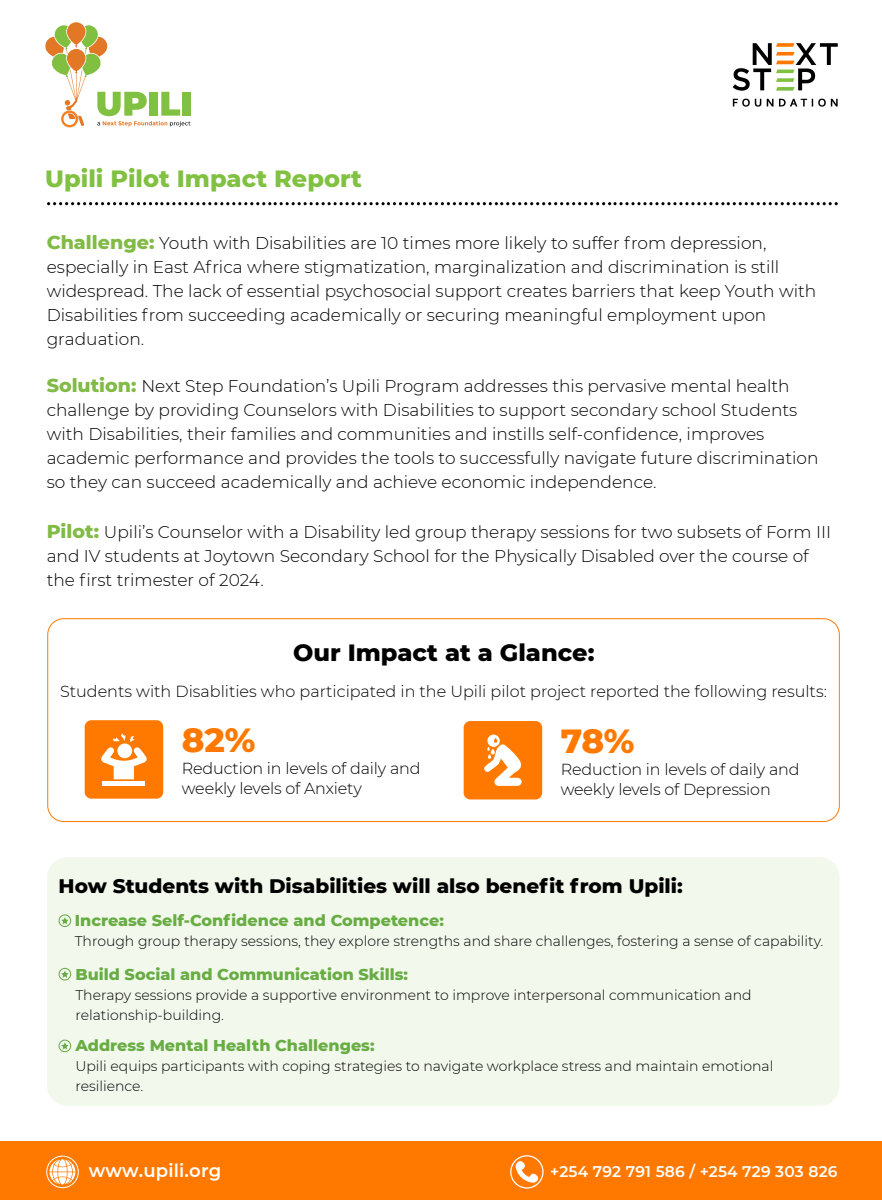
<style>
.page{position:relative;width:882px;height:1200px;background:#fff}
.page>*{position:absolute;margin:0;border:0;box-sizing:border-box;transform-origin:0 0}
.t1{font:800 34.15px "Montserrat";color:#ff7900}
.t2{font:800 24px "Montserrat";color:#81c142}
.t3{font:800 24px "Montserrat";color:#000}
.t4{font:800 20px "Montserrat";color:#000}
.t5{font:600 18px "Montserrat";letter-spacing:.01em;color:#fff}
.t6{font:300 17px/24px "Montserrat";color:#000}
.t7{font:800 16px "Montserrat";color:#68ad44}
.t8{font:300 16px "Montserrat";color:#000}
.t9{font:300 15.95px/19.8px "Montserrat";letter-spacing:-.01em;color:#000}
.t10{font:600 15.45px "Montserrat";letter-spacing:.01em;color:#fff}
.t11{font:300 14px/20px "Montserrat";color:#000}
.s1{font-weight:800;font-size:19px;color:#81bb46}
</style>
<div class="page">
<div style="left:0;top:1142px;width:881px;height:58px;background:#ff7900"></div>
<svg style="left:732px;top:43px;width:105px;height:48px"></svg>
<svg style="left:732px;top:99px;width:105px;height:8px"></svg>
<svg style="left:47px;top:202px;width:790px;height:3px"></svg>
<div style="left:510px;top:1155px;width:33px;height:34px;border:1px solid #fff;border-radius:50%"></div>
<svg style="left:515px;top:1161px;width:23px;height:22px"></svg>
<svg style="left:49px;top:1159px;width:26px;height:26px"></svg>
<div style="left:46px;top:1156px;width:32px;height:32px;border:1px solid #fff;border-radius:50%"></div>
<svg style="left:45px;top:22px;width:145px;height:105px"></svg>
<div style="left:47px;top:618px;width:792px;height:204px;border:1px solid #ff7900;border-radius:16px"></div>
<div style="left:47px;top:857px;width:792px;height:249px;background:#f2f8ec;border-radius:20px"></div>
<svg style="left:59px;top:914px;width:12px;height:13px"></svg>
<svg style="left:59px;top:968px;width:12px;height:13px"></svg>
<svg style="left:59px;top:1040px;width:12px;height:12px"></svg>
<div style="left:463px;top:721px;width:79px;height:78px;background:#ff7900;border-radius:7px"></div>
<svg style="left:484px;top:735px;width:38px;height:51px"></svg>
<div style="left:85px;top:720px;width:78px;height:79px;background:#ff7900;border-radius:7px"></div>
<div style="left:103px;top:781px;width:42px;height:5px;background:#fff"></div>
<svg style="left:101px;top:733px;width:46px;height:46px"></svg>
<h2 class="t2" style="left:45px;top:161px;width:318px">Upili Pilot Impact Report</h2>
<p class="t6" style="left:47px;top:230px;width:770px"><span class="s1">Challenge:</span> Youth with Disabilities are 10 times more likely to suffer from depression, especially in East Africa where stigmatization, marginalization and discrimination is still widespread. The lack of essential psychosocial support creates barriers that keep Youth with Disabilities from succeeding academically or securing meaningful employment upon graduation.</p>
<p class="t6" style="left:47px;top:374px;width:773px"><span class="s1">Solution:</span> Next Step Foundation’s Upili Program addresses this pervasive mental health challenge by providing Counselors with Disabilities to support secondary school Students with Disabilities, their families and communities and instills self-confidence, improves academic performance and provides the tools to successfully navigate future discrimination so they can succeed academically and achieve economic independence.</p>
<p class="t6" style="left:47px;top:520px;width:785px"><span class="s1">Pilot:</span> Upili’s Counselor with a Disability led group therapy sessions for two subsets of Form III and IV students at Joytown Secondary School for the Physically Disabled over the course of the first trimester of 2024.</p>
<h2 class="t3" style="left:293px;top:635px;width:303px">Our Impact at a Glance:</h2>
<p class="t8" style="left:60px;top:681px;width:768px">Students with Disablities who participated in the Upili pilot project reported the following results:</p>
<h1 class="t1" style="left:182px;top:715px;width:75px">82%</h1>
<p class="t9" style="left:182px;top:758px;width:240px">Reduction in levels of daily and weekly levels of Anxiety</p>
<h1 class="t1" style="left:560px;top:716px;width:75px">78%</h1>
<p class="t9" style="left:560px;top:759px;width:240px">Reduction in levels of daily and weekly levels of Depression</p>
<p class="t4" style="left:59px;top:872px;width:625px">How Students with Disabilities will also benefit from Upili:</p>
<p class="t7" style="left:75px;top:909px;width:370px">Increase Self-Confidence and Competence:</p>
<p class="t11" style="left:75px;top:931px;width:750px">Through group therapy sessions, they explore strengths and share challenges, fostering a sense of capability.</p>
<p class="t7" style="left:75px;top:962px;width:334px">Build Social and Communication Skills:</p>
<p class="t11" style="left:75px;top:984px;width:677px">Therapy sessions provide a supportive environment to improve interpersonal communication and relationship-building.</p>
<p class="t7" style="left:75px;top:1034px;width:300px">Address Mental Health Challenges:</p>
<p class="t11" style="left:75px;top:1056px;width:699px">Upili equips participants with coping strategies to navigate workplace stress and maintain emotional resilience.</p>
<p class="t5" style="left:89px;top:1158px;width:134px">www.upili.org</p>
<p class="t10" style="left:550px;top:1160px;width:289px">+254 792 791 586 / +254 729 303 826</p>
</div>
